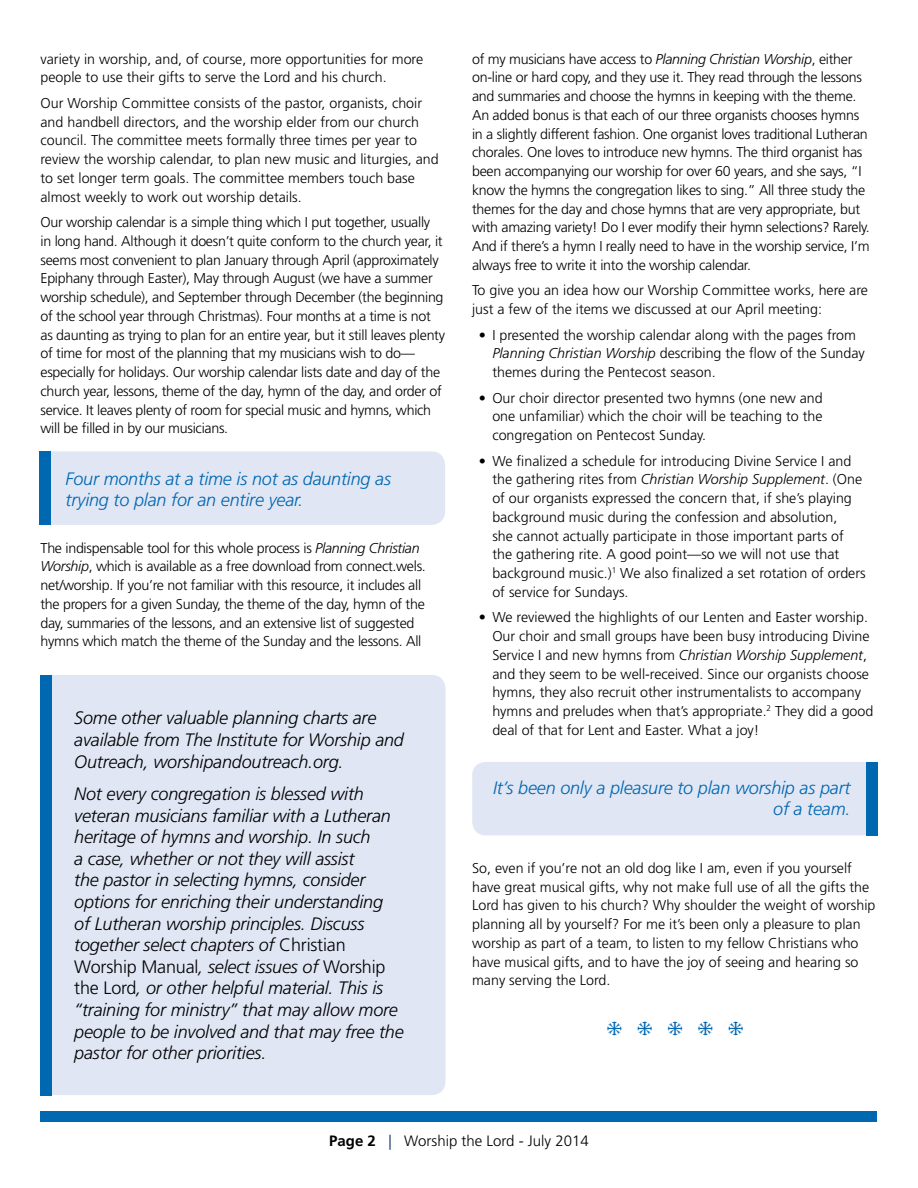
<style>
.page{position:relative;width:918px;height:1188px;background:#fff}
.page>*{position:absolute;margin:0;border:0;box-sizing:border-box;transform-origin:0 0}
.t1{font:22.5px "Monotype Sorts";color:#0067b1}
.t2{font:italic 300 18px/21.6px "Frutiger LT Std";letter-spacing:-.01em;color:#000}
.t3{font:italic 300 18px/21.6px "Frutiger LT Std";letter-spacing:-.01em;color:#0067b1}
.t4{font:300 15px "Frutiger LT Std";color:#000}
.t5{font:300 14.25px/18.8px "Frutiger LT Std";letter-spacing:-.02em;color:#000}
.t6{font:300 14.25px/18.8px "Frutiger LT Std";color:#000}
.s1{font-style:italic}
.s2{font-style:normal}
.s3{font-weight:700}
.s4{color:#00245d}
</style>
<div class="page">
<div style="left:40px;top:1111px;width:838px;height:11px;background:#0067b1"></div>
<div style="left:52px;top:675px;width:394px;height:420px;background:#e0e6f4"></div>
<div style="left:40px;top:675px;width:12px;height:420px;background:#0067b1"></div>
<div style="left:40px;top:451px;width:405px;height:74px;background:#e0e6f4"></div>
<div style="left:40px;top:452px;width:11px;height:73px;background:#0067b1"></div>
<div style="left:472px;top:762px;width:394px;height:73px;background:#e0e6f4"></div>
<div style="left:866px;top:762px;width:12px;height:73px;background:#0067b1"></div>
<p class="t6" style="left:40px;top:49px;width:384px">variety in worship, and, of course, more opportunities for more people to use their gifts to serve the Lord and his church.</p>
<p class="t6" style="left:40px;top:94px;width:400px">Our Worship Committee consists of the pastor, organists, choir and handbell directors, and the worship elder from our church council. The committee meets formally three times per year to review the worship calendar, to plan new music and liturgies, and to set longer term goals. The committee members touch base almost weekly to work out worship details.</p>
<p class="t5" style="left:40px;top:213px;width:406px">Our worship calendar is a simple thing which I put together, usually<br>in long hand. Although it doesn’t quite conform to the church year, it seems most convenient to plan January through April (approximately Epiphany through Easter), May through August (we have a summer worship schedule), and September through December (the beginning of the school year through Christmas). Four months at a time is not as daunting as trying to plan for an entire year, but it still leaves plenty of time for most of the planning that my musicians wish to do— especially for holidays. Our worship calendar lists date and day of the church year, lessons, theme of the day, hymn of the day, and order of service. It leaves plenty of room for special music and hymns, which will be filled in by our musicians.</p>
<p class="t3" style="left:66px;top:468px;width:327px">Four months at a time is not as daunting as trying to plan for an entire year.</p>
<p class="t5" style="left:40px;top:539px;width:387px">The indispensable tool for this whole process is <span class="s1">Planning Christian Worship</span>, which is available as a free download from connect.wels. net/worship. If you’re not familiar with this resource, it includes all the propers for a given Sunday, the theme of the day, hymn of the day, summaries of the lessons, and an extensive list of suggested hymns which match the theme of the Sunday and the lessons. All</p>
<p class="t2" style="left:74px;top:708px;width:331px">Some other valuable planning charts are available from The Institute for Worship and<br>Outreach, worshipandoutreach.org.</p>
<p class="t2" style="left:74px;top:783px;width:331px">Not every congregation is blessed with veteran musicians familiar with a Lutheran heritage of hymns and worship. In such<br>a case, whether or not they will assist<br>the pastor in selecting hymns, consider options for enriching their understanding<br>of Lutheran worship principles. Discuss together select chapters of <span class="s2">Christian Worship Manual</span>, select issues of <span class="s2">Worship the Lord</span>, or other helpful material. This is “training for ministry” that may allow more people to be involved and that may free the pastor for other priorities.</p>
<p class="t5" style="left:472px;top:50px;width:399px">of my musicians have access to <span class="s1">Planning Christian Worship</span>, either on-line or hard copy, and they use it. They read through the lessons and summaries and choose the hymns in keeping with the theme.<br>An added bonus is that each of our three organists chooses hymns in a slightly different fashion. One organist loves traditional Lutheran chorales. One loves to introduce new hymns. The third organist has been accompanying our worship for over 60 years, and she says, “I know the hymns the congregation likes to sing.” All three study the themes for the day and chose hymns that are very appropriate, but with amazing variety! Do I ever modify their hymn selections? Rarely.<br>And if there’s a hymn I really need to have in the worship service, I’m always free to write it into the worship calendar.</p>
<p class="t6" style="left:472px;top:281px;width:397px">To give you an idea how our Worship Committee works, here are just a few of the items we discussed at our April meeting:</p>
<p class="t6" style="left:492px;top:326px;width:374px;text-indent:-13px">• I presented the worship calendar along with the pages from<br><span class="s1">Planning Christian Worship</span> describing the flow of the Sunday themes during the Pentecost season.</p>
<p class="t5" style="left:492px;top:389px;width:332px;text-align:justify;text-indent:-13px">• Our choir director presented two hymns (one new and one unfamiliar) which the choir will be teaching to the congregation on Pentecost Sunday.</p>
<p class="t6" style="left:492px;top:452px;width:375px;text-indent:-13px">• We finalized a schedule for introducing Divine Service I and the gathering rites from <span class="s1">Christian Worship Supplement</span>. (One of our organists expressed the concern that, if she’s playing background music during the confession and absolution,<br>she cannot actually participate in those important parts of the gathering rite. A good point—so we will not use that background music.)<sup>1</sup> We also finalized a set rotation of orders of service for Sundays.</p>
<p class="t6" style="left:492px;top:608px;width:383px;text-indent:-13px">• We reviewed the highlights of our Lenten and Easter worship.<br>Our choir and small groups have been busy introducing Divine Service I and new hymns from <span class="s1">Christian Worship Supplement</span>, and they seem to be well-received. Since our organists choose hymns, they also recruit other instrumentalists to accompany hymns and preludes when that’s appropriate.<sup>2</sup> They did a good deal of that for Lent and Easter. What a joy!</p>
<p class="t3" style="left:493px;top:777px;width:359px;text-align:right">It’s been only a pleasure to plan worship as part of a team.</p>
<p class="t6" style="left:472px;top:859px;width:405px">So, even if you’re not an old dog like I am, even if you yourself have great musical gifts, why not make full use of all the gifts the Lord has given to his church? Why shoulder the weight of worship planning all by yourself? For me it’s been only a pleasure to plan worship as part of a team, to listen to my fellow Christians who have musical gifts, and to have the joy of seeing and hearing so many serving the Lord.</p>
<h1 class="t1" style="left:606px;top:1018px;width:139px">i i i i i</h1>
<p class="t4" style="left:329px;top:1133px;width:261px"><span class="s3">Page 2</span> <span class="s4">|</span> Worship the Lord - July 2014</p>
</div>
